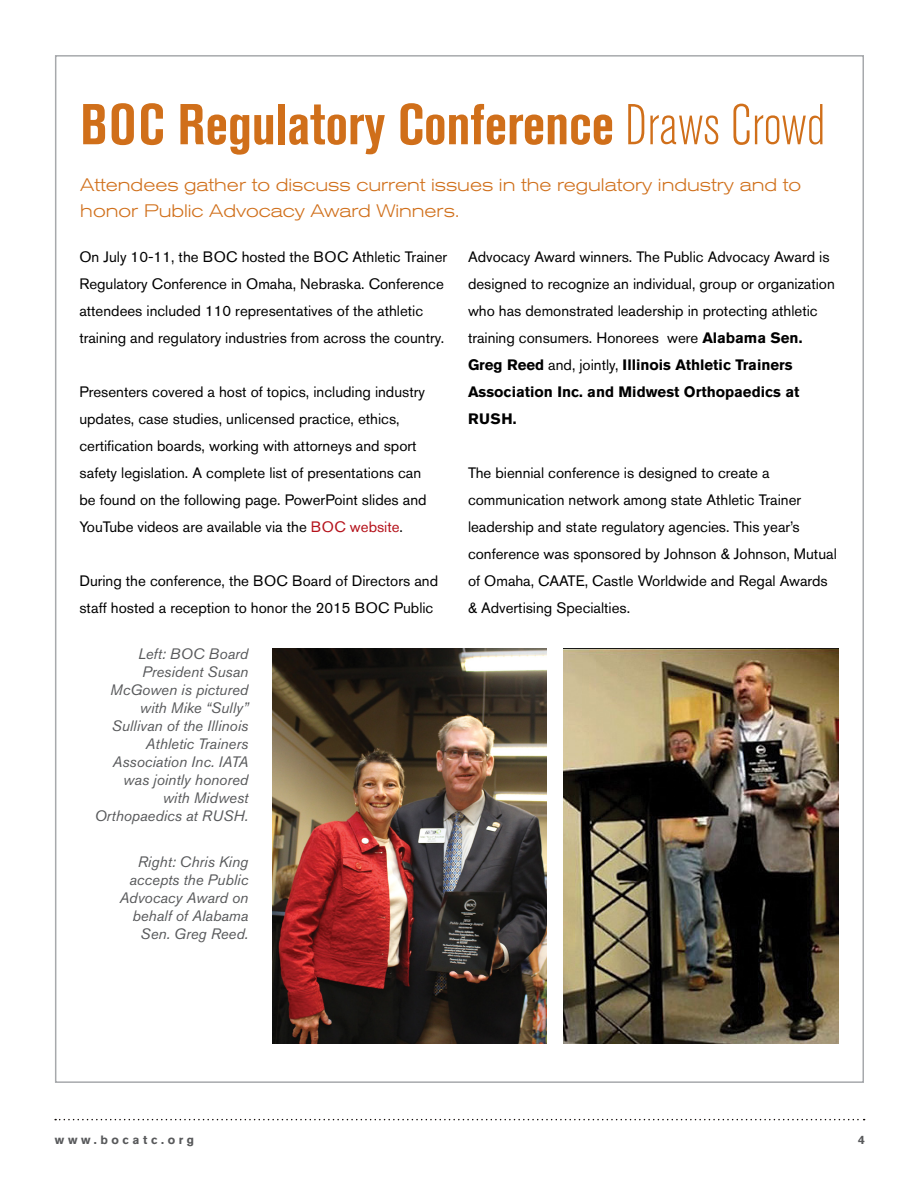
<style>
.page{position:relative;width:918px;height:1188px;background:#fff}
.page>*{position:absolute;margin:0;border:0;box-sizing:border-box;transform-origin:0 0}
.t1{font:700 condensed 57px "Akzidenz Grotesk BE";color:#d06f1a}
.t2{font:300 expanded 18px/25.5px "Akzidenz Grotesk BE";color:#d06f1a}
.t3{font:15px/27px "Akzidenz Grotesk BE";color:#000}
.t4{font:italic 15px/18px "Akzidenz Grotesk BE";color:#58595b;text-align:right}
.t5{font:700 12px "Akzidenz Grotesk BE";letter-spacing:.3em;color:#58595b}
.s1{font-weight:300}
.s2{color:#b5121b}
.s3{font-weight:700}
</style>
<div class="page">
<svg style="left:55px;top:1119px;width:810px;height:1px"></svg>
<img style="left:273px;top:648px;width:274px;height:396px">
<img style="left:564px;top:648px;width:274px;height:396px">
<h1 class="t1" style="left:80px;top:92px;width:747px">BOC Regulatory Conference <span class="s1">Draws Crowd</span></h1>
<p class="t2" style="left:80px;top:172px;width:722px">Attendees gather to discuss current issues in the regulatory industry and to honor Public Advocacy Award Winners.</p>
<p class="t3" style="left:79px;top:243px;width:369px">On July 10-11, the BOC hosted the BOC Athletic Trainer Regulatory Conference in Omaha, Nebraska. Conference attendees included 110 representatives of the athletic training and regulatory industries from across the country.</p>
<p class="t3" style="left:79px;top:378px;width:349px">Presenters covered a host of topics, including industry updates, case studies, unlicensed practice, ethics, certification boards, working with attorneys and sport safety legislation. A complete list of presentations can be found on the following page. PowerPoint slides and YouTube videos are available via the <span class="s2">BOC website</span>.</p>
<p class="t3" style="left:79px;top:567px;width:360px">During the conference, the BOC Board of Directors and staff hosted a reception to honor the 2015 BOC Public</p>
<p class="t4" style="left:95px;top:645px;width:155px">Left: BOC Board<br>President Susan<br>McGowen is pictured with Mike “Sully”<br>Sullivan of the Illinois<br>Athletic Trainers<br>Association Inc. IATA was jointly honored with Midwest<br>Orthopaedics at RUSH.</p>
<p class="t4" style="left:120px;top:853px;width:130px">Right: Chris King accepts the Public<br>Advocacy Award on behalf of Alabama<br>Sen. Greg Reed.</p>
<p class="t3" style="left:468px;top:243px;width:368px">Advocacy Award winners. The Public Advocacy Award is designed to recognize an individual, group or organization who has demonstrated leadership in protecting athletic training consumers. Honorees were <span class="s3">Alabama Sen.<br>Greg Reed</span> and, jointly, <span class="s3">Illinois Athletic Trainers Association Inc. and Midwest Orthopaedics at RUSH.</span></p>
<p class="t3" style="left:468px;top:459px;width:370px">The biennial conference is designed to create a communication network among state Athletic Trainer leadership and state regulatory agencies. This year’s conference was sponsored by Johnson &amp; Johnson, Mutual of Omaha, CAATE, Castle Worldwide and Regal Awards &amp; Advertising Specialties.</p>
<p class="t5" style="left:55px;top:1133px;width:141px">www.bocatc.org</p>
<p class="t5" style="left:858px;top:1133px;width:8px">4</p>
</div>
